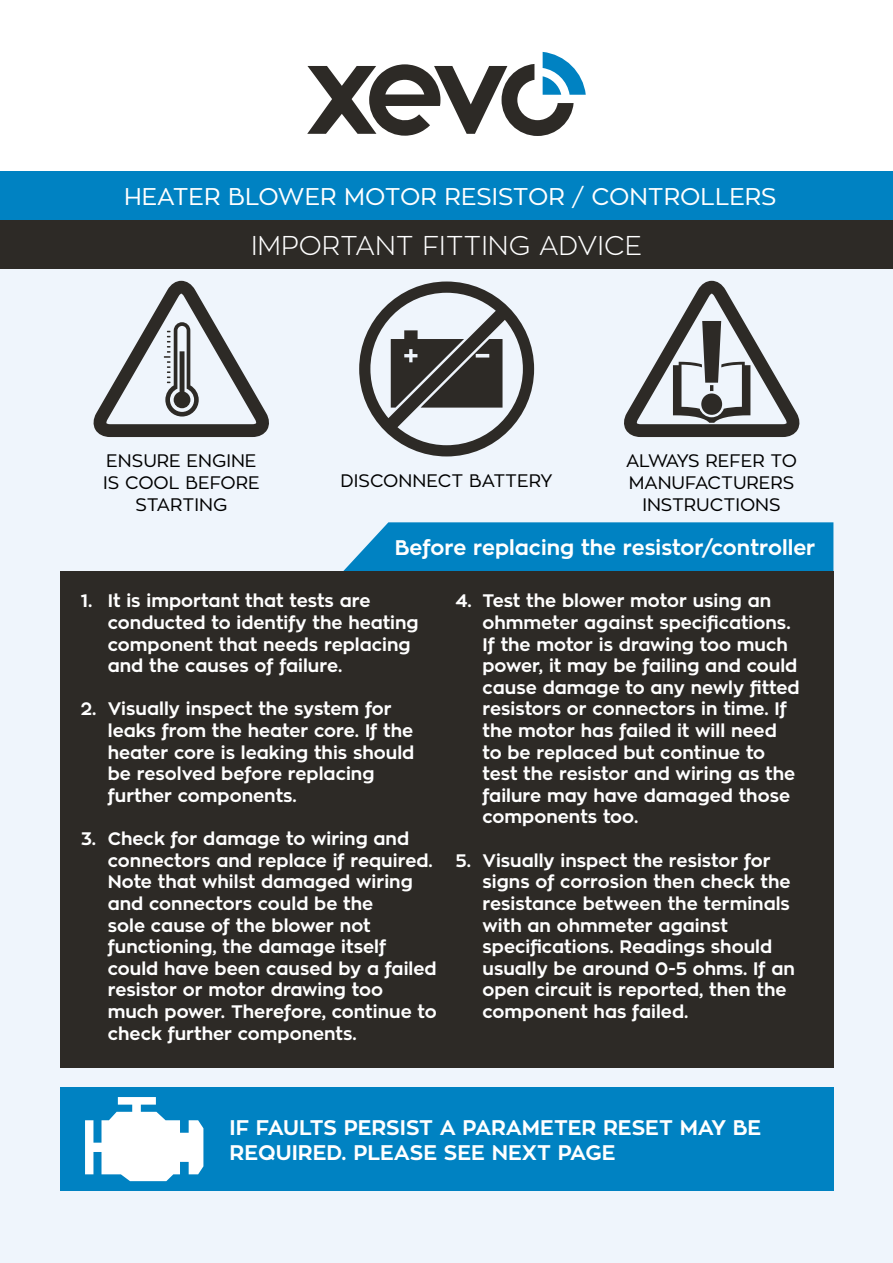
<style>
.page{position:relative;width:893px;height:1263px;background:#fff}
.page>*{position:absolute;margin:0;border:0;box-sizing:border-box;transform-origin:0 0}
.t1{font:300 27px "Zona Pro";color:#fff}
.t2{font:24px "Zona Pro";color:#fff}
.t3{font:700 21px/25.2px "Zona Pro";color:#fff}
.t4{font:700 18px/21.6px "Zona Pro";color:#fff}
.t5{font:18px/21.6px "Zona Pro";color:#000;text-align:center}
</style>
<div class="page">
<div style="left:0;top:179px;width:893px;height:1084px;background:#eff5fc"></div>
<div style="left:0;top:171px;width:893px;height:49px;background:#0082c2"></div>
<svg style="left:307px;top:52px;width:279px;height:84px"></svg>
<div style="left:0;top:220px;width:893px;height:48px;background:#2d2a26"></div>
<div style="left:343px;top:522px;width:490px;height:49px;background:#0082c2"></div>
<div style="left:60px;top:571px;width:773px;height:497px;background:#2d2a26"></div>
<svg style="left:359px;top:281px;width:175px;height:175px"></svg>
<svg style="left:93px;top:281px;width:176px;height:156px"></svg>
<svg style="left:624px;top:281px;width:176px;height:156px"></svg>
<div style="left:60px;top:1087px;width:773px;height:104px;background:#0082c2"></div>
<svg style="left:85px;top:1097px;width:118px;height:84px"></svg>
<h2 class="t2" style="left:124px;top:182px;width:654px">HEATER BLOWER MOTOR RESISTOR / CONTROLLERS</h2>
<h1 class="t1" style="left:251px;top:229px;width:392px">IMPORTANT FITTING ADVICE</h1>
<p class="t5" style="left:103px;top:450px;width:158px">ENSURE ENGINE<br>IS COOL BEFORE<br>STARTING</p>
<p class="t5" style="left:626px;top:450px;width:173px">ALWAYS REFER TO<br>MANUFACTURERS<br>INSTRUCTIONS</p>
<p class="t5" style="left:341px;top:469px;width:214px">DISCONNECT BATTERY</p>
<p class="t3" style="left:395px;top:535px;width:422px">Before replacing the resistor/controller</p>
<p class="t4" style="left:108px;top:590px;width:312px;text-indent:-27px">1. It is important that tests are conducted to identify the heating component that needs replacing and the causes of failure.</p>
<p class="t4" style="left:108px;top:698px;width:308px;text-indent:-27px">2. Visually inspect the system for leaks from the heater core. If the heater core is leaking this should be resolved before replacing further components.</p>
<p class="t4" style="left:108px;top:828px;width:330px;text-indent:-27px">3. Check for damage to wiring and connectors and replace if required.<br>Note that whilst damaged wiring and connectors could be the<br>sole cause of the blower not functioning, the damage itself could have been caused by a failed resistor or motor drawing too much power. Therefore, continue to check further components.</p>
<p class="t4" style="left:482px;top:590px;width:319px;text-indent:-27px">4. Test the blower motor using an ohmmeter against specifications.<br>If the motor is drawing too much power, it may be failing and could cause damage to any newly fitted resistors or connectors in time. If the motor has failed it will need to be replaced but continue to test the resistor and wiring as the failure may have damaged those components too.</p>
<p class="t4" style="left:482px;top:850px;width:314px;text-indent:-27px">5. Visually inspect the resistor for signs of corrosion then check the resistance between the terminals with an ohmmeter against specifications. Readings should usually be around 0-5 ohms. If an open circuit is reported, then the component has failed.</p>
<p class="t3" style="left:230px;top:1115px;width:533px">IF FAULTS PERSIST A PARAMETER RESET MAY BE<br>REQUIRED. PLEASE SEE NEXT PAGE</p>
</div>
